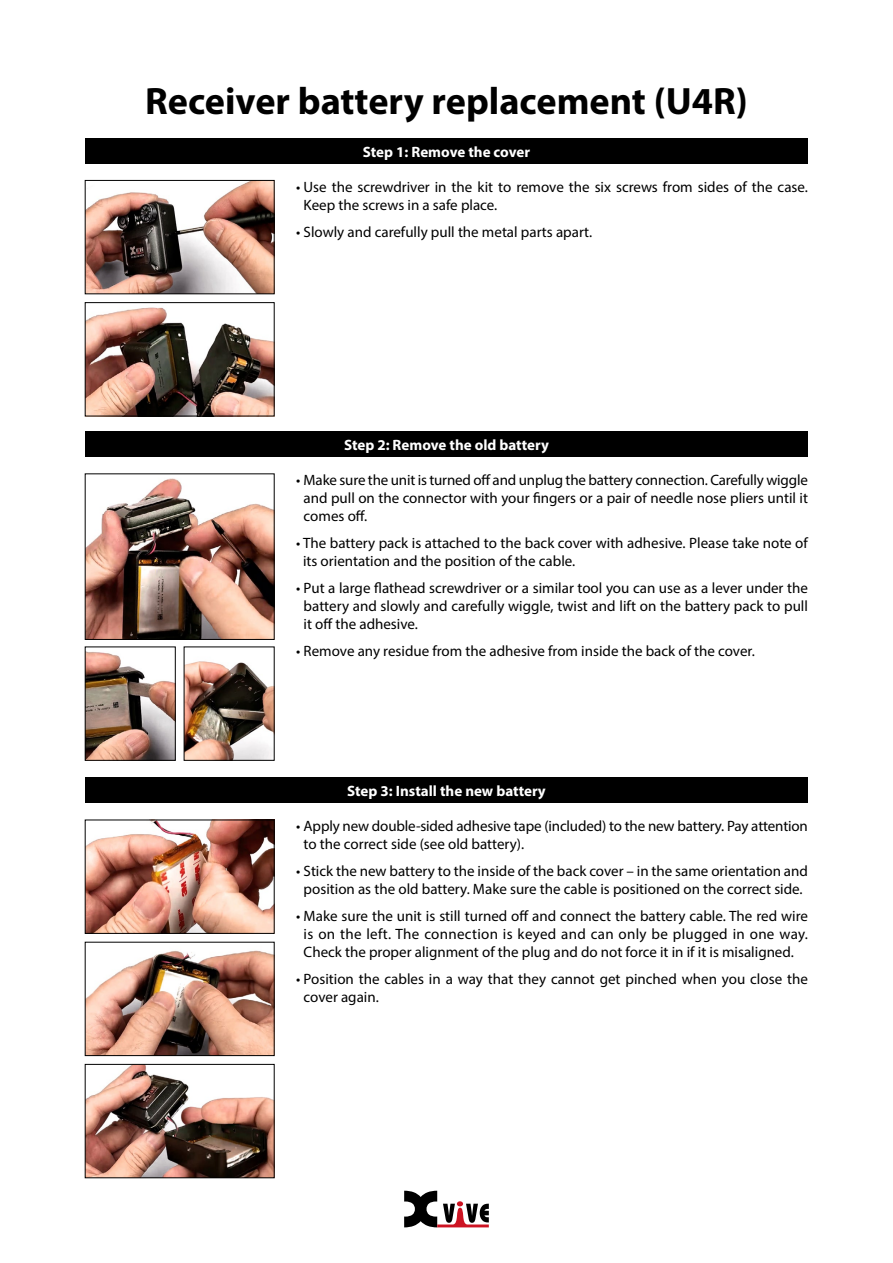
<style>
.page{position:relative;width:893px;height:1263px;background:#fff}
.page>*{position:absolute;margin:0;border:0;box-sizing:border-box;transform-origin:0 0}
.t1{font:700 38.25px "Myriad Pro";color:#000}
.t2{font:15px/18px "Myriad Pro";color:#000}
.t3{font:700 15px "Myriad Pro";color:#fff}
</style>
<div class="page">
<img style="left:87px;top:182px;width:185px;height:110px">
<div style="left:85px;top:180px;width:189px;height:114px;border:1px solid #000"></div>
<img style="left:87px;top:478px;width:185px;height:159px">
<div style="left:85px;top:474px;width:189px;height:165px;border:1px solid #000"></div>
<img style="left:87px;top:822px;width:185px;height:109px">
<img style="left:87px;top:950px;width:185px;height:104px">
<div style="left:85px;top:942px;width:189px;height:114px;border:1px solid #000"></div>
<img style="left:87px;top:1066px;width:185px;height:110px">
<div style="left:85px;top:1064px;width:189px;height:114px;border:1px solid #000"></div>
<img style="left:87px;top:307px;width:185px;height:107px">
<div style="left:85px;top:302px;width:189px;height:114px;border:1px solid #000"></div>
<img style="left:87px;top:651px;width:86px;height:107px">
<div style="left:85px;top:647px;width:90px;height:113px;border:1px solid #000"></div>
<img style="left:186px;top:661px;width:86px;height:97px">
<div style="left:85px;top:138px;width:723px;height:25px;background:#000"></div>
<div style="left:85px;top:431px;width:723px;height:26px;background:#000"></div>
<div style="left:85px;top:777px;width:723px;height:26px;background:#000"></div>
<svg style="left:404px;top:1191px;width:85px;height:36px"></svg>
<h1 class="t1" style="left:145px;top:76px;width:604px">Receiver battery replacement (U4R)</h1>
<p class="t3" style="left:363px;top:142px;width:169px">Step 1: Remove the cover</p>
<p class="t2" style="left:304px;top:177px;width:506px;text-indent:-7px">• Use the screwdriver in the kit to remove the six screws from sides of the case.<br>Keep the screws in a safe place.</p>
<p class="t2" style="left:296px;top:222px;width:298px">• Slowly and carefully pull the metal parts apart.</p>
<p class="t3" style="left:344px;top:435px;width:206px">Step 2: Remove the old battery</p>
<p class="t2" style="left:304px;top:471px;width:506px;text-align:justify;text-indent:-7px">• Make sure the unit is turned off and unplug the battery connection. Carefully wiggle and pull on the connector with your fingers or a pair of needle nose pliers until it comes off.</p>
<p class="t2" style="left:303px;top:534px;width:506px;text-indent:-7px">• The battery pack is attached to the back cover with adhesive. Please take note of its orientation and the position of the cable.</p>
<p class="t2" style="left:304px;top:579px;width:506px;text-align:justify;text-indent:-7px">• Put a large flathead screwdriver or a similar tool you can use as a lever under the battery and slowly and carefully wiggle, twist and lift on the battery pack to pull it off the adhesive.</p>
<p class="t2" style="left:296px;top:642px;width:460px">• Remove any residue from the adhesive from inside the back of the cover.</p>
<p class="t3" style="left:347px;top:781px;width:200px">Step 3: Install the new battery</p>
<p class="t2" style="left:304px;top:817px;width:506px;text-indent:-7px">• Apply new double-sided adhesive tape (included) to the new battery. Pay attention to the correct side (see old battery).</p>
<p class="t2" style="left:296px;top:862px;width:513px;text-align:center">• Stick the new battery to the inside of the back cover – in the same orientation and position as the old battery. Make sure the cable is positioned on the correct side.</p>
<p class="t2" style="left:296px;top:907px;width:513px;text-align:center">• Make sure the unit is still turned off and connect the battery cable. The red wire is on the left. The connection is keyed and can only be plugged in one way.<br>Check the proper alignment of the plug and do not force it in if it is misaligned.</p>
<p class="t2" style="left:304px;top:970px;width:506px;text-indent:-7px">• Position the cables in a way that they cannot get pinched when you close the cover again.</p>
</div>
